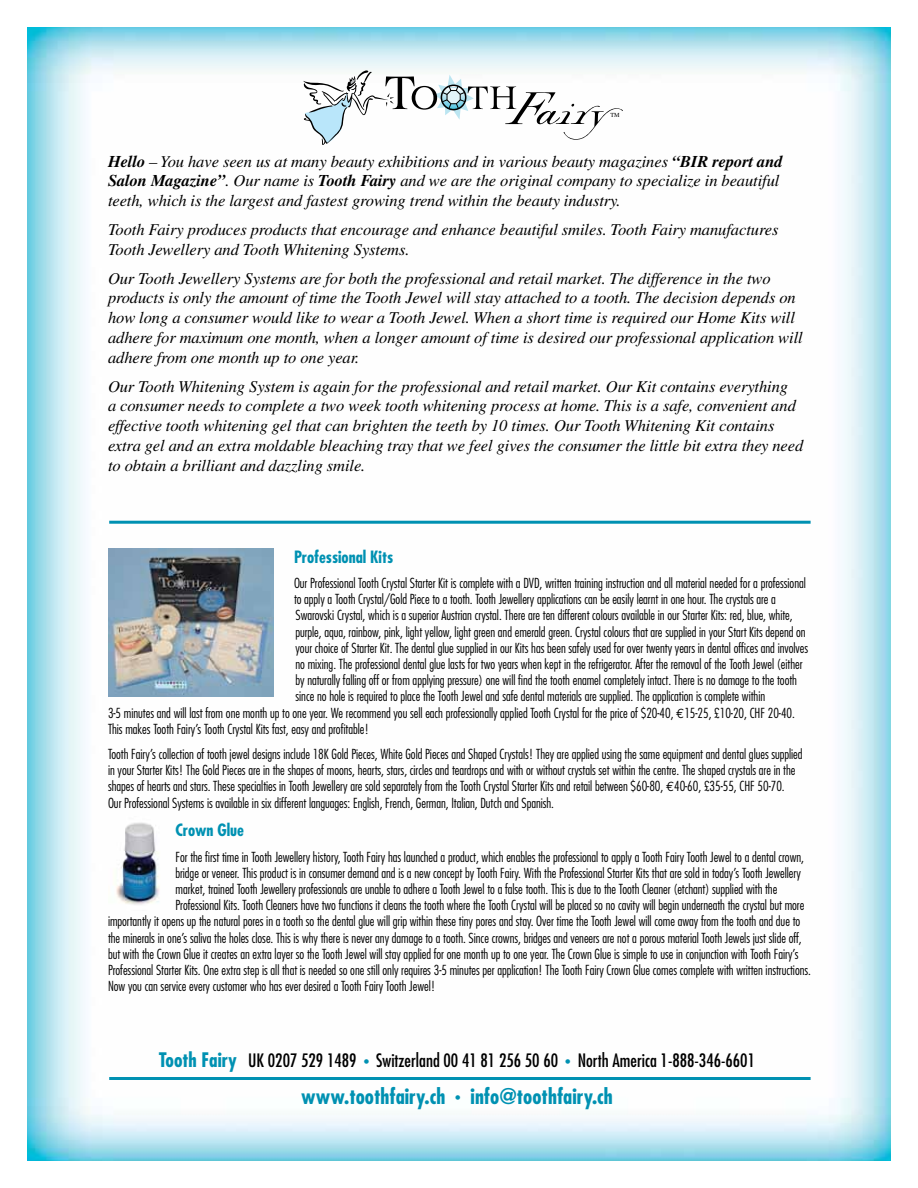
<style>
.page{position:relative;width:918px;height:1188px;background:#fff}
.page>*{position:absolute;margin:0;border:0;box-sizing:border-box;transform-origin:0 0}
.t1{font:700 condensed 21px "Futura";color:#0091b2}
.t2{font:condensed 18px "Futura";color:#000}
.t3{font:italic 16.5px/19.8px "Times";letter-spacing:-.005em;color:#000}
.t4{font:700 condensed 16.5px "Futura";letter-spacing:-.005em;color:#0091b2}
.t5{font:300 condensed 13.5px/16.2px "Futura";letter-spacing:-.005em;color:#000}
.t6{font:6.15px "Times";color:#000}
.s1{font-weight:700}
.s2{font-family:"Euro Mono";font-weight:400;font-stretch:normal}
.s3{font-weight:700;font-size:19.5px;color:#0091b2}
.s4{font-size:12px;color:#0091b2}
.s5{font-weight:400;font-size:12px}
</style>
<div class="page">
<img style="left:27px;top:27px;width:864px;height:1134px">
<svg style="left:302px;top:70px;width:321px;height:75px"></svg>
<hr style="left:109px;top:521px;width:702px;height:3px;background:#0091b2">
<hr style="left:109px;top:1077px;width:702px;height:3px;background:#0091b2">
<img style="left:108px;top:548px;width:165px;height:148px">
<img style="left:108px;top:817px;width:59px;height:94px">
<p class="t6" style="left:611px;top:111px;width:11px">TM</p>
<p class="t3" style="left:108px;top:151px;width:676px"><span class="s1">Hello</span> – You have seen us at many beauty exhibitions and in various beauty magazines <span class="s1">“BIR report and<br>Salon Magazine”</span>. Our name is <span class="s1">Tooth Fairy</span> and we are the original company to specialize in beautiful teeth, which is the largest and fastest growing trend within the beauty industry.</p>
<p class="t3" style="left:108px;top:220px;width:672px">Tooth Fairy produces products that encourage and enhance beautiful smiles. Tooth Fairy manufactures<br>Tooth Jewellery and Tooth Whitening Systems.</p>
<p class="t3" style="left:108px;top:268px;width:696px">Our Tooth Jewellery Systems are for both the professional and retail market. The difference in the two products is only the amount of time the Tooth Jewel will stay attached to a tooth. The decision depends on how long a consumer would like to wear a Tooth Jewel. When a short time is required our Home Kits will adhere for maximum one month, when a longer amount of time is desired our professional application will adhere from one month up to one year.</p>
<p class="t3" style="left:108px;top:376px;width:697px">Our Tooth Whitening System is again for the professional and retail market. Our Kit contains everything<br>a consumer needs to complete a two week tooth whitening process at home. This is a safe, convenient and effective tooth whitening gel that can brighten the teeth by 10 times. Our Tooth Whitening Kit contains extra gel and an extra moldable bleaching tray that we feel gives the consumer the little bit extra they need to obtain a brilliant and dazzling smile.</p>
<p class="t4" style="left:294px;top:546px;width:101px">Professional Kits</p>
<p class="t5" style="left:294px;top:575px;width:513px">Our Professional Tooth Crystal Starter Kit is complete with a DVD, written training instruction and all material needed for a professional</p>
<p class="t5" style="left:294px;top:591px;width:484px">to apply a Tooth Crystal/Gold Piece to a tooth. Tooth Jewellery applications can be easily learnt in one hour. The crystals are a</p>
<p class="t5" style="left:295px;top:607px;width:499px">Swarovski Crystal, which is a superior Austrian crystal. There are ten different colours available in our Starter Kits: red, blue, white,</p>
<p class="t5" style="left:295px;top:623px;width:512px">purple, aqua, rainbow, pink, light yellow, light green and emerald green. Crystal colours that are supplied in your Start Kits depend on</p>
<p class="t5" style="left:295px;top:640px;width:514px">your choice of Starter Kit. The dental glue supplied in our Kits has been safely used for over twenty years in dental offices and involves</p>
<p class="t5" style="left:295px;top:656px;width:508px">no mixing. The professional dental glue lasts for two years when kept in the refrigerator. After the removal of the Tooth Jewel (either</p>
<p class="t5" style="left:295px;top:672px;width:503px">by naturally falling off or from applying pressure) one will find the tooth enamel completely intact. There is no damage to the tooth</p>
<p class="t5" style="left:295px;top:688px;width:471px">since no hole is required to place the Tooth Jewel and safe dental materials are supplied. The application is complete within</p>
<p class="t5" style="left:108px;top:704px;width:688px">3-5 minutes and will last from one month up to one year. We recommend you sell each professionally applied Tooth Crystal for the price of $20-40, <span class="s2">€</span>15-25, £10-20, CHF 20-40.</p>
<p class="t5" style="left:108px;top:721px;width:262px">This makes Tooth Fairy’s Tooth Crystal Kits fast, easy and profitable!</p>
<p class="t5" style="left:108px;top:746px;width:696px">Tooth Fairy’s collection of tooth jewel designs include 18K Gold Pieces, White Gold Pieces and Shaped Crystals! They are applied using the same equipment and dental glues supplied in your Starter Kits! The Gold Pieces are in the shapes of moons, hearts, stars, circles and teardrops and with or without crystals set within the centre. The shaped crystals are in the shapes of hearts and stars. These specialties in Tooth Jewellery are sold separately from the Tooth Crystal Starter Kits and retail between $60-80, <span class="s2">€</span>40-60, £35-55, CHF 50-70.<br>Our Professional Systems is available in six different languages: English, French, German, Italian, Dutch and Spanish.</p>
<p class="t4" style="left:176px;top:820px;width:70px">Crown Glue</p>
<p class="t5" style="left:176px;top:848px;width:630px">For the first time in Tooth Jewellery history, Tooth Fairy has launched a product, which enables the professional to apply a Tooth Fairy Tooth Jewel to a dental crown,</p>
<p class="t5" style="left:176px;top:865px;width:627px">bridge or veneer. This product is in consumer demand and is a new concept by Tooth Fairy. With the Professional Starter Kits that are sold in today’s Tooth Jewellery</p>
<p class="t5" style="left:176px;top:881px;width:603px">market, trained Tooth Jewellery professionals are unable to adhere a Tooth Jewel to a false tooth. This is due to the Tooth Cleaner (etchant) supplied with the</p>
<p class="t5" style="left:176px;top:897px;width:630px">Professional Kits. Tooth Cleaners have two functions it cleans the tooth where the Tooth Crystal will be placed so no cavity will begin underneath the crystal but more</p>
<p class="t5" style="left:108px;top:913px;width:694px">importantly it opens up the natural pores in a tooth so the dental glue will grip within these tiny pores and stay. Over time the Tooth Jewel will come away from the tooth and due to</p>
<p class="t5" style="left:108px;top:929px;width:695px">the minerals in one’s saliva the holes close. This is why there is never any damage to a tooth. Since crowns, bridges and veneers are not a porous material Tooth Jewels just slide off,</p>
<p class="t5" style="left:108px;top:946px;width:692px">but with the Crown Glue it creates an extra layer so the Tooth Jewel will stay applied for one month up to one year. The Crown Glue is simple to use in conjunction with Tooth Fairy’s</p>
<p class="t5" style="left:108px;top:962px;width:705px">Professional Starter Kits. One extra step is all that is needed so one still only requires 3-5 minutes per application! The Tooth Fairy Crown Glue comes complete with written instructions.</p>
<p class="t5" style="left:108px;top:978px;width:329px">Now you can service every customer who has ever desired a Tooth Fairy Tooth Jewel!</p>
<h2 class="t2" style="left:159px;top:1050px;width:598px"><span class="s3">Tooth Fairy</span> UK 0207 529 1489 <span class="s4">•</span> Switzerland 00 41 81 256 50 60 <span class="s4">•</span> North America 1-888-346-6601</h2>
<h1 class="t1" style="left:301px;top:1083px;width:313px">www.toothfairy.ch <span class="s5">•</span> info@toothfairy.ch</h1>
</div>
